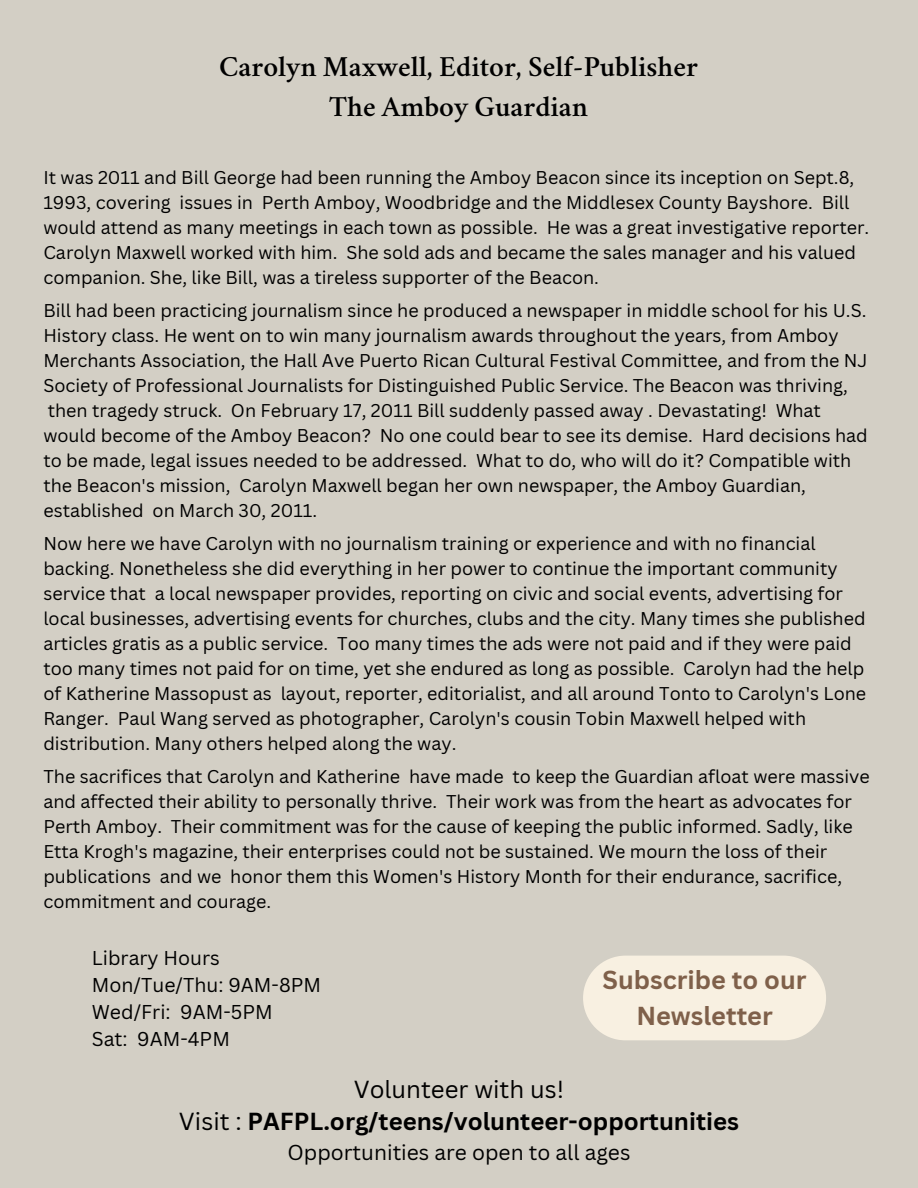
<style>
.page{position:relative;width:918px;height:1188px;background:#d3cfc5}
.page>*{position:absolute;margin:0;border:0;box-sizing:border-box;transform-origin:0 0}
.t1{font:600 29.25px/40.5px "Crimson";color:#000;text-align:center}
.t2{font:700 25.35px/35.4px "Canva Sans";color:#7f604a;text-align:center}
.t3{font:700 24px/32.7px "Canva Sans";color:#000;text-align:center}
.t4{font:21px "Canva Sans";color:#000}
.t5{font:19.5px/27px "Canva Sans";color:#000}
.t6{font:18px/25px "Canva Sans";color:#000}
.s1{font-weight:400}
</style>
<div class="page">
<div style="left:583px;top:956px;width:243px;height:85px;background:#f8f0e1;border-radius:43px"></div>
<h1 class="t1" style="left:219px;top:50px;width:480px">Carolyn Maxwell, Editor, Self-Publisher<br>The Amboy Guardian</h1>
<p class="t6" style="left:43px;top:164px;width:827px">It was 2011 and Bill George had been running the Amboy Beacon since its inception on Sept.8, 1993, covering issues in Perth Amboy, Woodbridge and the Middlesex County Bayshore. Bill would attend as many meetings in each town as possible. He was a great investigative reporter.<br>Carolyn Maxwell worked with him. She sold ads and became the sales manager and his valued companion. She, like Bill, was a tireless supporter of the Beacon.</p>
<p class="t6" style="left:43px;top:297px;width:826px">Bill had been practicing journalism since he produced a newspaper in middle school for his U.S.<br>History class. He went on to win many journalism awards throughout the years, from Amboy Merchants Association, the Hall Ave Puerto Rican Cultural Festival Committee, and from the NJ Society of Professional Journalists for Distinguished Public Service. The Beacon was thriving, then tragedy struck. On February 17, 2011 Bill suddenly passed away . Devastating! What would become of the Amboy Beacon? No one could bear to see its demise. Hard decisions had to be made, legal issues needed to be addressed. What to do, who will do it? Compatible with the Beacon's mission, Carolyn Maxwell began her own newspaper, the Amboy Guardian, established on March 30, 2011.</p>
<p class="t6" style="left:43px;top:530px;width:824px">Now here we have Carolyn with no journalism training or experience and with no financial backing. Nonetheless she did everything in her power to continue the important community service that a local newspaper provides, reporting on civic and social events, advertising for local businesses, advertising events for churches, clubs and the city. Many times she published articles gratis as a public service. Too many times the ads were not paid and if they were paid too many times not paid for on time, yet she endured as long as possible. Carolyn had the help of Katherine Massopust as layout, reporter, editorialist, and all around Tonto to Carolyn's Lone Ranger. Paul Wang served as photographer, Carolyn's cousin Tobin Maxwell helped with distribution. Many others helped along the way.</p>
<p class="t6" style="left:43px;top:763px;width:828px">The sacrifices that Carolyn and Katherine have made to keep the Guardian afloat were massive and affected their ability to personally thrive. Their work was from the heart as advocates for Perth Amboy. Their commitment was for the cause of keeping the public informed. Sadly, like Etta Krogh's magazine, their enterprises could not be sustained. We mourn the loss of their publications and we honor them this Women's History Month for their endurance, sacrifice, commitment and courage.</p>
<p class="t5" style="left:92px;top:944px;width:231px">Library Hours<br>Mon/Tue/Thu: 9AM-8PM<br>Wed/Fri: 9AM-5PM<br>Sat: 9AM-4PM</p>
<h3 class="t3" style="left:179px;top:1072px;width:562px"><span class="s1">Volunteer with us!<br>Visit :</span> PAFPL.org/teens/volunteer-opportunities</h3>
<p class="t4" style="left:287px;top:1137px;width:344px">Opportunities are open to all ages</p>
<h2 class="t2" style="left:603px;top:962px;width:205px">Subscribe to our<br>Newsletter</h2>
</div>
